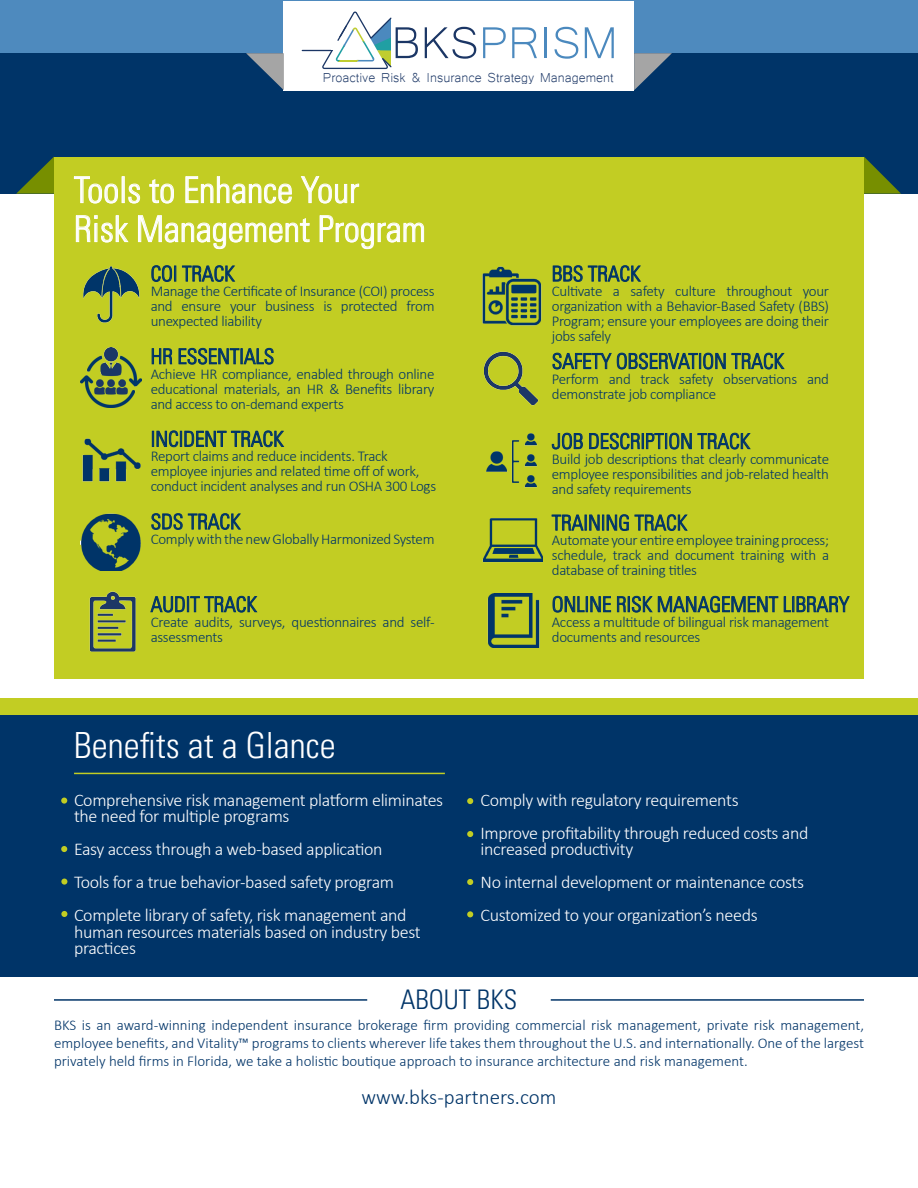
<style>
.page{position:relative;width:918px;height:1188px;background:#fff}
.page>*{position:absolute;margin:0;border:0;box-sizing:border-box;transform-origin:0 0}
.t1{font:300 condensed 36px "Univers LT Std";color:#fff}
.t2{font:300 condensed 27px "Univers LT Std";color:#003468}
.t3{font:300 condensed 21px "Univers LT Std";color:#003468}
.t4{font:300 21px "Calibri";color:#003468}
.t5{font:300 18px/16.5px "Calibri";letter-spacing:-.02em;color:#fff}
.t6{font:16.8px "Microsoft Yi Baiti";color:#1b3665}
.t7{font:300 15px/15px "Calibri";letter-spacing:-.02em;color:#003468;text-align:justify}
</style>
<div class="page">
<div style="left:0;top:716px;width:918px;height:472px;background:#003468"></div>
<div style="left:0;top:46px;width:918px;height:148px;background:#003468"></div>
<div style="left:1px;top:1px;width:917px;height:52px;background:#4e8abe"></div>
<div style="left:284px;top:1px;width:350px;height:89px;background:#fff"></div>
<svg style="left:634px;top:53px;width:38px;height:37px"></svg>
<svg style="left:246px;top:53px;width:38px;height:37px"></svg>
<hr style="left:302px;top:50px;width:30px;height:1px;background:#1b3665">
<svg style="left:321px;top:11px;width:97px;height:59px"></svg>
<svg style="left:425px;top:27px;width:51px;height:32px"></svg>
<svg style="left:483px;top:27px;width:23px;height:31px"></svg>
<svg style="left:512px;top:27px;width:25px;height:31px"></svg>
<hr style="left:545px;top:27px;width:2px;height:31px;background:#4b89be">
<svg style="left:554px;top:27px;width:24px;height:32px"></svg>
<svg style="left:585px;top:27px;width:29px;height:31px"></svg>
<div style="left:0;top:699px;width:918px;height:16px;background:#c2cd23"></div>
<div style="left:54px;top:157px;width:810px;height:522px;background:#c2cd23"></div>
<svg style="left:16px;top:157px;width:38px;height:37px"></svg>
<svg style="left:864px;top:157px;width:37px;height:37px"></svg>
<svg style="left:151px;top:265px;width:25px;height:17px"></svg>
<svg style="left:182px;top:265px;width:53px;height:17px"></svg>
<svg style="left:151px;top:348px;width:21px;height:17px"></svg>
<svg style="left:178px;top:348px;width:96px;height:17px"></svg>
<svg style="left:152px;top:430px;width:132px;height:18px"></svg>
<svg style="left:151px;top:513px;width:90px;height:17px"></svg>
<svg style="left:150px;top:596px;width:107px;height:17px"></svg>
<svg style="left:553px;top:265px;width:88px;height:17px"></svg>
<svg style="left:552px;top:352px;width:233px;height:18px"></svg>
<svg style="left:552px;top:432px;width:31px;height:18px"></svg>
<svg style="left:589px;top:432px;width:162px;height:18px"></svg>
<svg style="left:551px;top:514px;width:137px;height:17px"></svg>
<svg style="left:61px;top:798px;width:6px;height:6px"></svg>
<svg style="left:61px;top:846px;width:6px;height:6px"></svg>
<svg style="left:61px;top:911px;width:6px;height:6px"></svg>
<svg style="left:61px;top:879px;width:6px;height:6px"></svg>
<svg style="left:467px;top:798px;width:6px;height:6px"></svg>
<svg style="left:467px;top:831px;width:6px;height:6px"></svg>
<svg style="left:467px;top:879px;width:6px;height:6px"></svg>
<svg style="left:467px;top:911px;width:6px;height:6px"></svg>
<hr style="left:74px;top:773px;width:371px;height:1px;background:#c2cd23">
<div style="left:0;top:977px;width:918px;height:211px;background:#fff"></div>
<svg style="left:74px;top:176px;width:44px;height:28px"></svg>
<svg style="left:128px;top:183px;width:12px;height:21px"></svg>
<svg style="left:149px;top:179px;width:25px;height:25px"></svg>
<svg style="left:185px;top:176px;width:107px;height:28px"></svg>
<svg style="left:301px;top:176px;width:58px;height:28px"></svg>
<svg style="left:76px;top:215px;width:52px;height:28px"></svg>
<svg style="left:138px;top:215px;width:172px;height:34px"></svg>
<svg style="left:319px;top:215px;width:105px;height:34px"></svg>
<img style="left:83px;top:266px;width:57px;height:57px">
<img style="left:80px;top:348px;width:61px;height:59px">
<img style="left:82px;top:438px;width:59px;height:44px">
<img style="left:80px;top:513px;width:61px;height:58px">
<img style="left:89px;top:592px;width:47px;height:60px">
<img style="left:482px;top:266px;width:60px;height:59px">
<img style="left:483px;top:351px;width:56px;height:55px">
<img style="left:486px;top:433px;width:52px;height:55px">
<img style="left:482px;top:518px;width:61px;height:45px">
<img style="left:487px;top:593px;width:53px;height:54px">
<hr style="left:551px;top:999px;width:313px;height:2px;background:#003468">
<hr style="left:54px;top:999px;width:313px;height:2px;background:#003468">
<svg style="left:552px;top:596px;width:59px;height:17px"></svg>
<svg style="left:617px;top:596px;width:233px;height:17px"></svg>
<p class="t6" style="left:323px;top:68px;width:292px">Proactive Risk &amp; Insurance Strategy Management</p>
<p class="t1" style="left:74px;top:168px;width:287px">Tools to Enhance Your</p>
<p class="t1" style="left:74px;top:207px;width:353px">Risk Management Program</p>
<p class="t3" style="left:151px;top:261px;width:85px">COI TRACK</p>
<p class="t7" style="left:151px;top:284px;width:285px">Manage the Certificate of Insurance (COI) process and ensure your business is protected from unexpected liability</p>
<p class="t3" style="left:151px;top:344px;width:125px">HR ESSENTIALS</p>
<p class="t7" style="left:151px;top:366px;width:285px">Achieve HR compliance, enabled through online educational materials, an HR &amp; Benefits library and access to on-demand experts</p>
<p class="t3" style="left:151px;top:426px;width:134px">INCIDENT TRACK</p>
<p class="t7" style="left:151px;top:449px;width:287px;text-align:left">Report claims and reduce incidents. Track employee injuries and related time off of work, conduct incident analyses and run OSHA 300 Logs</p>
<p class="t3" style="left:151px;top:509px;width:91px">SDS TRACK</p>
<p class="t7" style="left:151px;top:532px;width:285px">Comply with the new Globally Harmonized System</p>
<p class="t3" style="left:151px;top:592px;width:108px">AUDIT TRACK</p>
<p class="t7" style="left:151px;top:614px;width:285px">Create audits, surveys, questionnaires and self&shy;assessments</p>
<p class="t1" style="left:74px;top:724px;width:263px">Benefits at a Glance</p>
<p class="t5" style="left:74px;top:791px;width:371px">Comprehensive risk management platform eliminates the need for multiple programs</p>
<p class="t5" style="left:74px;top:841px;width:310px">Easy access through a web-based application</p>
<p class="t5" style="left:74px;top:874px;width:322px">Tools for a true behavior-based safety program</p>
<p class="t5" style="left:74px;top:907px;width:348px">Complete library of safety, risk management and human resources materials based on industry best practices</p>
<p class="t3" style="left:552px;top:261px;width:90px">BBS TRACK</p>
<p class="t7" style="left:552px;top:284px;width:279px">Cultivate a safety culture throughout your organization with a Behavior-Based Safety (BBS)<br>Program; ensure your employees are doing their jobs safely</p>
<p class="t3" style="left:552px;top:349px;width:234px">SAFETY OBSERVATION TRACK</p>
<p class="t7" style="left:552px;top:371px;width:279px">Perform and track safety observations and demonstrate job compliance</p>
<p class="t3" style="left:552px;top:429px;width:200px">JOB DESCRIPTION TRACK</p>
<p class="t7" style="left:552px;top:451px;width:279px">Build job descriptions that clearly communicate employee responsibilities and job-related health and safety requirements</p>
<p class="t3" style="left:552px;top:510px;width:137px">TRAINING TRACK</p>
<p class="t7" style="left:552px;top:533px;width:279px">Automate your entire employee training process; schedule, track and document training with a database of training titles</p>
<p class="t3" style="left:552px;top:592px;width:299px">ONLINE RISK MANAGEMENT LIBRARY</p>
<p class="t7" style="left:552px;top:614px;width:279px">Access a multitude of bilingual risk management documents and resources</p>
<p class="t5" style="left:481px;top:791px;width:260px">Comply with regulatory requirements</p>
<p class="t5" style="left:481px;top:824px;width:329px">Improve profitability through reduced costs and increased productivity</p>
<p class="t5" style="left:481px;top:874px;width:325px">No internal development or maintenance costs</p>
<p class="t5" style="left:481px;top:907px;width:279px">Customized to your organization’s needs</p>
<p class="t2" style="left:400px;top:983px;width:119px">ABOUT BKS</p>
<p class="t7" style="left:54px;top:1016px;width:812px;line-height:18px">BKS is an award-winning independent insurance brokerage firm providing commercial risk management, private risk management, employee benefits, and Vitality™ programs to clients wherever life takes them throughout the U.S. and internationally. One of the largest privately held firms in Florida, we take a holistic boutique approach to insurance architecture and risk management.</p>
<p class="t4" style="left:361px;top:1084px;width:196px">www.bks-partners.com</p>
</div>
